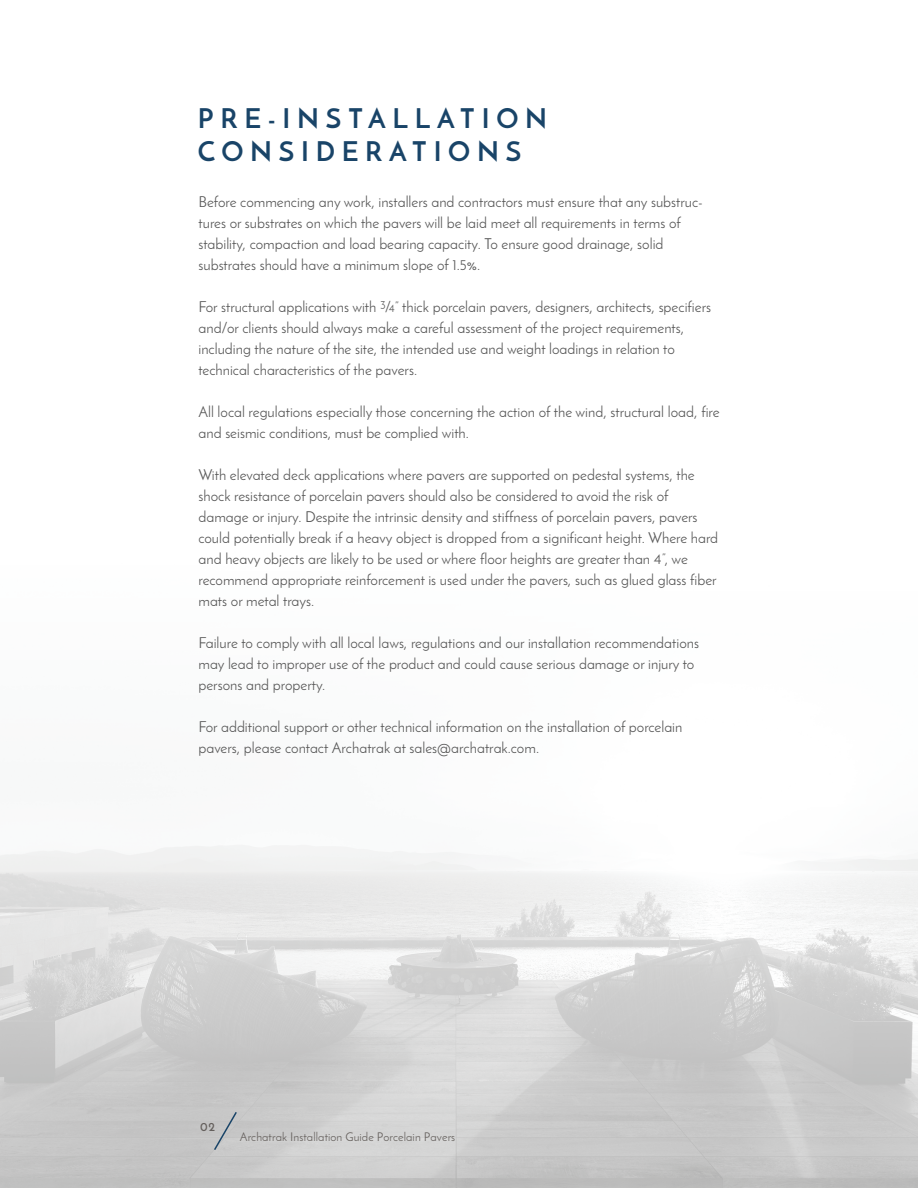
<style>
.page{position:relative;width:918px;height:1188px;background:#fff}
.page>*{position:absolute;margin:0;border:0;box-sizing:border-box;transform-origin:0 0}
.t1{font:700 27px/32.4px "Josefin Sans";letter-spacing:.25em;color:#194468}
.t2{font:15px/21px "Josefin Sans";color:#565656}
.t3{font:12px "Josefin Sans";letter-spacing:.005em;color:#645f5c}
.t4{font:700 12px "Josefin Sans";color:#645f5c}
</style>
<div class="page">
<img style="left:1px;top:845px;width:917px;height:343px">
<svg style="left:214px;top:1112px;width:23px;height:38px"></svg>
<h1 class="t1" style="left:198px;top:104px;width:351px">PRE-INSTALLATION<br>CONSIDERATIONS</h1>
<p class="t2" style="left:198px;top:193px;width:506px">Before commencing any work, installers and contractors must ensure that any substruc&shy;tures or substrates on which the pavers will be laid meet all requirements in terms of stability, compaction and load bearing capacity. To ensure good drainage, solid substrates should have a minimum slope of 1.5%.</p>
<p class="t2" style="left:198px;top:298px;width:514px">For structural applications with æî thick porcelain pavers, designers, architects, specifiers and/or clients should always make a careful assessment of the project requirements, including the nature of the site, the intended use and weight loadings in relation to technical characteristics of the pavers.</p>
<p class="t2" style="left:198px;top:403px;width:523px">All local regulations especially those concerning the action of the wind, structural load, fire and seismic conditions, must be complied with.</p>
<p class="t2" style="left:198px;top:466px;width:521px">With elevated deck applications where pavers are supported on pedestal systems, the shock resistance of porcelain pavers should also be considered to avoid the risk of damage or injury. Despite the intrinsic density and stiffness of porcelain pavers, pavers could potentially break if a heavy object is dropped from a significant height. Where hard and heavy objects are likely to be used or where floor heights are greater than 4î, we recommend appropriate reinforcement is used under the pavers, such as glued glass fiber mats or metal trays.</p>
<p class="t2" style="left:198px;top:634px;width:502px">Failure to comply with all local laws, regulations and our installation recommendations may lead to improper use of the product and could cause serious damage or injury to persons and property.</p>
<p class="t2" style="left:198px;top:718px;width:485px">For additional support or other technical information on the installation of porcelain pavers, please contact Archatrak at sales@archatrak.com.</p>
<p class="t4" style="left:200px;top:1122px;width:16px">02</p>
<p class="t3" style="left:240px;top:1129px;width:217px">Archatrak Installation Guide Porcelain Pavers</p>
</div>
